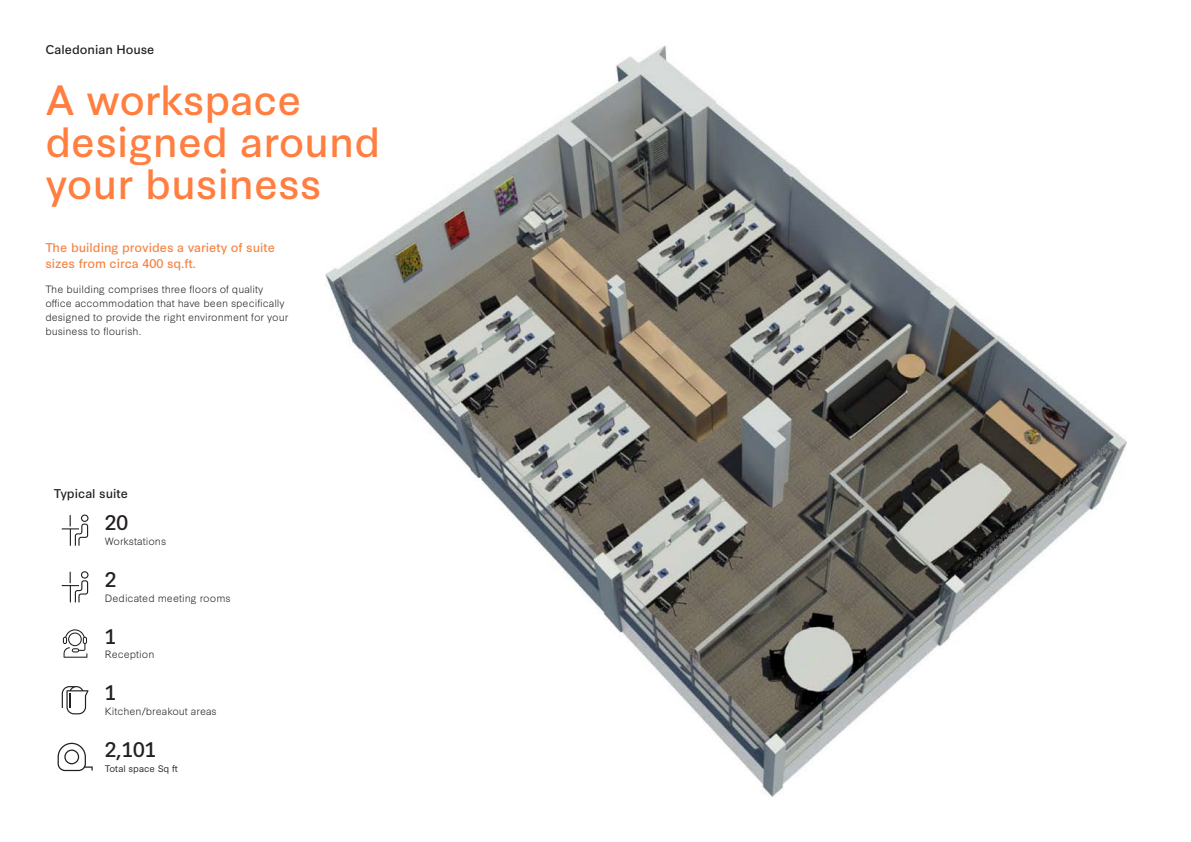
<style>
.page{position:relative;width:1191px;height:842px;background:#fff}
.page>*{position:absolute;margin:0;border:0;box-sizing:border-box;transform-origin:0 0}
.Headline__40pt{font:40px/42px "Synthese";color:#ff7e40}
.Icon_stats{font:20px "Synthese";color:#231f20}
.Body_Copy{font:12px/16px "Synthese";color:#f58546}
.Building_Name{font:12px "Synthese";color:#231f20}
.Body_Copy-2{font:300 10px/14px "Synthese";color:#231f20}
.Icon_stats-2{font:300 10px "Synthese";color:#231f20}
.t1{font:9px "Synthese";color:#231f20}
</style>
<div class="page">
<img style="left:325px;top:45px;width:801px;height:752px">
<svg style="left:62px;top:514px;width:26px;height:32px"></svg>
<svg style="left:62px;top:571px;width:26px;height:31px"></svg>
<svg style="left:63px;top:629px;width:24px;height:29px"></svg>
<svg style="left:62px;top:686px;width:27px;height:28px"></svg>
<svg style="left:58px;top:743px;width:35px;height:28px"></svg>
<p class="Building_Name" style="left:45px;top:40px;width:111px">Caledonian House</p>
<p class="Headline__40pt" style="left:45px;top:76px;width:336px">A workspace designed around your business</p>
<p class="Body_Copy" style="left:45px;top:239px;width:231px">The building provides a variety of suite sizes from circa 400 sq.ft.</p>
<p class="Body_Copy-2" style="left:45px;top:282px;width:245px">The building comprises three floors of quality office accommodation that have been specifically designed to provide the right environment for your business to flourish.</p>
<p class="Building_Name" style="left:54px;top:484px;width:76px">Typical suite</p>
<p class="Icon_stats" style="left:105px;top:506px;width:25px">20</p>
<p class="Icon_stats-2" style="left:105px;top:533px;width:63px">Workstations</p>
<p class="Icon_stats" style="left:105px;top:563px;width:13px">2</p>
<p class="Icon_stats-2" style="left:105px;top:590px;width:127px">Dedicated meeting rooms</p>
<p class="Icon_stats" style="left:105px;top:620px;width:13px">1</p>
<p class="Icon_stats-2" style="left:105px;top:646px;width:51px">Reception</p>
<p class="Icon_stats" style="left:105px;top:677px;width:13px">1</p>
<p class="Icon_stats-2" style="left:105px;top:703px;width:113px">Kitchen/breakout areas</p>
<p class="Icon_stats" style="left:105px;top:733px;width:53px">2,101</p>
<p class="t1" style="left:105px;top:761px;width:74px">Total space Sq ft</p>
</div>
